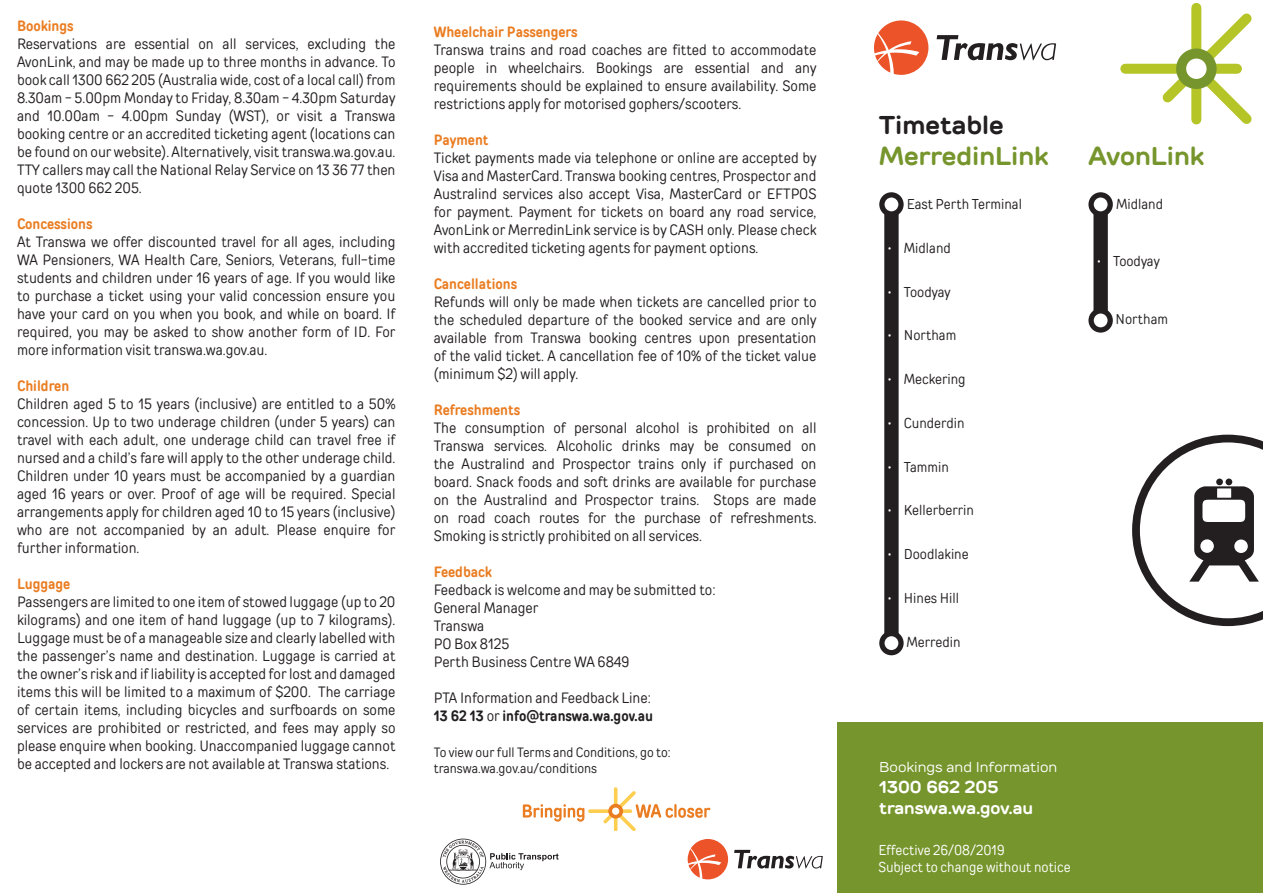
<style>
.page{position:relative;width:1263px;height:893px;background:#fff}
.page>*{position:absolute;margin:0;border:0;box-sizing:border-box;transform-origin:0 0}
.t1{font:700 25.8px/30.9px "TT Rounds";color:#76952c}
.t2{font:700 17.25px/20.5px "TT Rounds";color:#fff}
.t3{font:15px/18px "TT Rounds Condensed";color:#231f20;text-align:justify}
.t4{font:700 15px "TT Rounds Condensed";color:#ea7d22}
.t5{font:700 15px "TT Rounds Condensed";color:#231f20}
.t6{font:14.25px "TT Rounds Condensed";color:#231f20}
.t7{font:14.25px/17.2px "TT Rounds Condensed";color:#fff}
.t8{font:14.25px "TT Rounds";color:#fff}
.t9{font:13.5px "TT Rounds Condensed";color:#231f20}
.s1{font-weight:400}
.s2{color:#231f20}
.s3{color:#fff}
</style>
<div class="page">
<div style="left:838px;top:723px;width:425px;height:170px;background:#76952c"></div>
<svg style="left:1153px;top:4px;width:99px;height:121px"></svg>
<div style="left:1125px;top:64px;width:56px;height:10px;background:#b5c527"></div>
<div style="left:1181px;top:54px;width:30px;height:30px;background:#fff;border-radius:50%"></div>
<div style="left:1176px;top:49px;width:40px;height:40px;border:10px solid #76952c;border-radius:50%"></div>
<svg style="left:1132px;top:435px;width:131px;height:191px"></svg>
<svg style="left:874px;top:20px;width:54px;height:55px"></svg>
<svg style="left:937px;top:35px;width:119px;height:25px"></svg>
<div style="left:884px;top:204px;width:15px;height:439px;background:#231f20"></div>
<svg style="left:879px;top:192px;width:25px;height:25px"></svg>
<div style="left:884px;top:198px;width:14px;height:13px;background:#fff;border-radius:50%"></div>
<div style="left:879px;top:631px;width:25px;height:24px;background:#231f20;border-radius:50%"></div>
<div style="left:884px;top:636px;width:14px;height:14px;background:#fff;border-radius:50%"></div>
<div style="left:1093px;top:204px;width:15px;height:116px;background:#231f20"></div>
<svg style="left:1088px;top:192px;width:25px;height:25px"></svg>
<div style="left:1094px;top:198px;width:13px;height:13px;background:#fff;border-radius:50%"></div>
<svg style="left:1088px;top:308px;width:25px;height:25px"></svg>
<div style="left:1094px;top:314px;width:13px;height:13px;background:#fff;border-radius:50%"></div>
<svg style="left:688px;top:839px;width:40px;height:40px"></svg>
<svg style="left:734px;top:850px;width:89px;height:18px"></svg>
<svg style="left:523px;top:804px;width:61px;height:18px"></svg>
<svg style="left:603px;top:788px;width:107px;height:43px"></svg>
<svg style="left:590px;top:809px;width:18px;height:4px"></svg>
<div style="left:608px;top:804px;width:15px;height:14px;border:4px solid #ea7d22;border-radius:50%"></div>
<svg style="left:440px;top:839px;width:119px;height:46px"></svg>
<p class="t4" style="left:17px;top:16px;width:58px">Bookings</p>
<p class="t3" style="left:17px;top:35px;width:380px">Reservations are essential on all services, excluding the AvonLink, and may be made up to three months in advance. To book call 1300 662 205 (Australia wide, cost of a local call) from 8.30am - 5.00pm Monday to Friday, 8.30am - 4.30pm Saturday and 10.00am - 4.00pm Sunday (WST), or visit a Transwa booking centre or an accredited ticketing agent (locations can be found on our website). Alternatively, visit transwa.wa.gov.au.<br>TTY callers may call the National Relay Service on 13 36 77 then quote 1300 662 205.</p>
<p class="t4" style="left:17px;top:214px;width:77px">Concessions</p>
<p class="t3" style="left:17px;top:233px;width:380px">At Transwa we offer discounted travel for all ages, including WA Pensioners, WA Health Care, Seniors, Veterans, full-time students and children under 16 years of age. If you would like to purchase a ticket using your valid concession ensure you have your card on you when you book, and while on board. If required, you may be asked to show another form of ID. For more information visit transwa.wa.gov.au.</p>
<p class="t4" style="left:17px;top:376px;width:54px">Children</p>
<p class="t3" style="left:17px;top:395px;width:380px">Children aged 5 to 15 years (inclusive) are entitled to a 50% concession. Up to two underage children (under 5 years) can travel with each adult, one underage child can travel free if nursed and a child’s fare will apply to the other underage child.<br>Children under 10 years must be accompanied by a guardian aged 16 years or over. Proof of age will be required. Special arrangements apply for children aged 10 to 15 years (inclusive) who are not accompanied by an adult. Please enquire for further information.</p>
<p class="t4" style="left:17px;top:574px;width:55px">Luggage</p>
<p class="t3" style="left:17px;top:593px;width:380px">Passengers are limited to one item of stowed luggage (up to 20 kilograms) and one item of hand luggage (up to 7 kilograms).<br>Luggage must be of a manageable size and clearly labelled with the passenger’s name and destination. Luggage is carried at the owner’s risk and if liability is accepted for lost and damaged items this will be limited to a maximum of $200. The carriage of certain items, including bicycles and surfboards on some services are prohibited or restricted, and fees may apply so please enquire when booking. Unaccompanied luggage cannot be accepted and lockers are not available at Transwa stations.</p>
<p class="t4" style="left:434px;top:22px;width:145px">Wheelchair Passengers</p>
<p class="t3" style="left:434px;top:40px;width:384px">Transwa trains and road coaches are fitted to accommodate people in wheelchairs. Bookings are essential and any requirements should be explained to ensure availability. Some restrictions apply for motorised gophers/scooters.</p>
<p class="t4" style="left:434px;top:130px;width:56px">Payment</p>
<p class="t3" style="left:434px;top:148px;width:384px">Ticket payments made via telephone or online are accepted by Visa and MasterCard. Transwa booking centres, Prospector and Australind services also accept Visa, MasterCard or EFTPOS for payment. Payment for tickets on board any road service, AvonLink or MerredinLink service is by CASH only. Please check with accredited ticketing agents for payment options.</p>
<p class="t4" style="left:434px;top:274px;width:85px">Cancellations</p>
<p class="t3" style="left:434px;top:292px;width:384px">Refunds will only be made when tickets are cancelled prior to the scheduled departure of the booked service and are only available from Transwa booking centres upon presentation of the valid ticket. A cancellation fee of 10% of the ticket value (minimum $2) will apply.</p>
<p class="t4" style="left:434px;top:400px;width:88px">Refreshments</p>
<p class="t3" style="left:434px;top:418px;width:384px">The consumption of personal alcohol is prohibited on all Transwa services. Alcoholic drinks may be consumed on the Australind and Prospector trains only if purchased on board. Snack foods and soft drinks are available for purchase on the Australind and Prospector trains. Stops are made on road coach routes for the purchase of refreshments.<br>Smoking is strictly prohibited on all services.</p>
<p class="t4" style="left:434px;top:562px;width:60px">Feedback</p>
<p class="t3" style="left:434px;top:580px;width:283px">Feedback is welcome and may be submitted to:</p>
<p class="t3" style="left:434px;top:598px;width:106px">General Manager</p>
<p class="t3" style="left:434px;top:616px;width:52px">Transwa</p>
<p class="t3" style="left:434px;top:634px;width:77px">PO Box 8125</p>
<p class="t3" style="left:434px;top:652px;width:197px">Perth Business Centre WA 6849</p>
<p class="t3" style="left:434px;top:688px;width:219px">PTA Information and Feedback Line:</p>
<p class="t5" style="left:434px;top:706px;width:221px">13 62 13 <span class="s1">or</span> info@transwa.wa.gov.au</p>
<p class="t9" style="left:434px;top:743px;width:238px">To view our full Terms and Conditions, go to:</p>
<p class="t9" style="left:434px;top:759px;width:165px">transwa.wa.gov.au/conditions</p>
<p class="t1" style="left:879px;top:109px;width:171px"><span class="s2">Timetable<br></span>MerredinLink</p>
<p class="t6" style="left:907px;top:195px;width:117px">East Perth Terminal</p>
<p class="t6" style="left:887px;top:239px;width:65px"><span class="s3">•</span> Midland</p>
<p class="t6" style="left:887px;top:282px;width:65px"><span class="s3">•</span> Toodyay</p>
<p class="t6" style="left:887px;top:326px;width:70px"><span class="s3">•</span> Northam</p>
<p class="t6" style="left:887px;top:370px;width:80px"><span class="s3">•</span> Meckering</p>
<p class="t6" style="left:887px;top:413px;width:79px"><span class="s3">•</span> Cunderdin</p>
<p class="t6" style="left:887px;top:457px;width:63px"><span class="s3">•</span> Tammin</p>
<p class="t6" style="left:887px;top:501px;width:88px"><span class="s3">•</span> Kellerberrin</p>
<p class="t6" style="left:887px;top:545px;width:83px"><span class="s3">•</span> Doodlakine</p>
<p class="t6" style="left:887px;top:588px;width:73px"><span class="s3">•</span> Hines Hill</p>
<p class="t6" style="left:887px;top:632px;width:74px"><span class="s3">•</span> Merredin</p>
<p class="t1" style="left:1088px;top:141px;width:117px">AvonLink</p>
<p class="t6" style="left:1116px;top:195px;width:49px">Midland</p>
<p class="t6" style="left:1097px;top:252px;width:65px"><span class="s3">•</span> Toodyay</p>
<p class="t6" style="left:1097px;top:309px;width:73px"><span class="s3">•</span> Northam</p>
<p class="t8" style="left:879px;top:758px;width:180px">Bookings and Information</p>
<p class="t2" style="left:879px;top:777px;width:155px">1300 662 205 transwa.wa.gov.au</p>
<p class="t7" style="left:878px;top:841px;width:194px">Effective 26/08/2019<br>Subject to change without notice</p>
</div>
